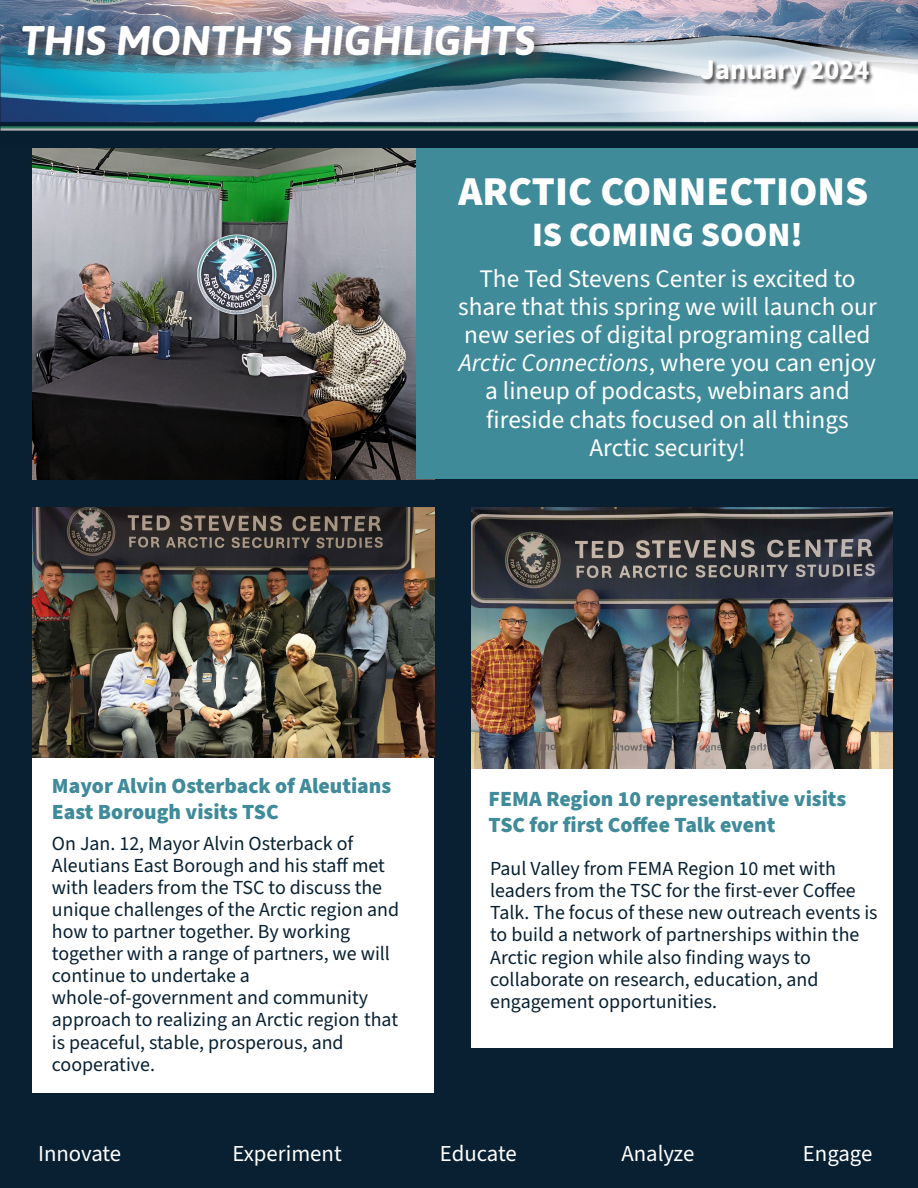
<style>
.page{position:relative;width:918px;height:1188px;background:#082031}
.page>*{position:absolute;margin:0;border:0;box-sizing:border-box;transform-origin:0 0}
.t1{font:italic 700 41.4px "Asap";color:#fff}
.t2{font:900 41.1px "Source Sans 3";color:#fff}
.t3{font:900 34.2px "Source Sans 3";color:#fff}
.t4{font:700 28.5px "Source Sans 3";color:#fff}
.t5{font:25.35px/28px "Source Sans 3";color:#fff;text-align:center}
.t6{font:22.8px "Source Sans 3";color:#fff}
.t7{font:900 21.6px/26.4px "Source Sans 3";color:#3f8b9a}
.t8{font:19.95px/22px "Source Sans 3";color:#082031}
.s1{font-style:italic}
</style>
<div class="page">
<img style="left:0;top:0;width:918px;height:131px">
<div style="left:471px;top:767px;width:422px;height:281px;background:#fff"></div>
<div style="left:32px;top:742px;width:402px;height:351px;background:#fff"></div>
<img style="left:668px;top:44px;width:250px;height:57px">
<img style="left:32px;top:507px;width:402px;height:251px">
<img style="left:0;top:0;width:600px;height:96px">
<img style="left:32px;top:148px;width:385px;height:331px">
<div style="left:417px;top:148px;width:501px;height:331px;background:#3f8b9a"></div>
<img style="left:471px;top:507px;width:422px;height:262px">
<h1 class="t1" style="left:21px;top:12px;width:516px">THIS MONTH'S HIGHLIGHTS</h1>
<h3 class="t4" style="left:701px;top:51px;width:170px">January 2024</h3>
<h2 class="t2" style="left:458px;top:164px;width:412px">ARCTIC CONNECTIONS</h2>
<h3 class="t3" style="left:532px;top:211px;width:272px">IS COMING SOON!</h3>
<p class="t5" style="left:458px;top:265px;width:420px">The Ted Stevens Center is excited to share that this spring we will launch our new series of digital programing called <span class="s1">Arctic Connections</span>, where you can enjoy a lineup of podcasts, webinars and fireside chats focused on all things Arctic security!</p>
<p class="t7" style="left:52px;top:773px;width:341px">Mayor Alvin Osterback of Aleutians<br>East Borough visits TSC</p>
<p class="t8" style="left:52px;top:832px;width:349px">On Jan. 12, Mayor Alvin Osterback of Aleutians East Borough and his staff met with leaders from the TSC to discuss the unique challenges of the Arctic region and how to partner together. By working together with a range of partners, we will continue to undertake a whole-of-government and community approach to realizing an Arctic region that is peaceful, stable, prosperous, and cooperative.</p>
<p class="t7" style="left:489px;top:785px;width:359px">FEMA Region 10 representative visits<br>TSC for first Coffee Talk event</p>
<p class="t8" style="left:490px;top:858px;width:389px">Paul Valley from FEMA Region 10 met with leaders from the TSC for the first-ever Coffee Talk. The focus of these new outreach events is to build a network of partnerships within the Arctic region while also finding ways to collaborate on research, education, and engagement opportunities.</p>
<p class="t6" style="left:38px;top:1139px;width:85px">Innovate</p>
<p class="t6" style="left:232px;top:1139px;width:111px">Experiment</p>
<p class="t6" style="left:440px;top:1139px;width:78px">Educate</p>
<p class="t6" style="left:621px;top:1139px;width:75px">Analyze</p>
<p class="t6" style="left:803px;top:1139px;width:71px">Engage</p>
</div>
